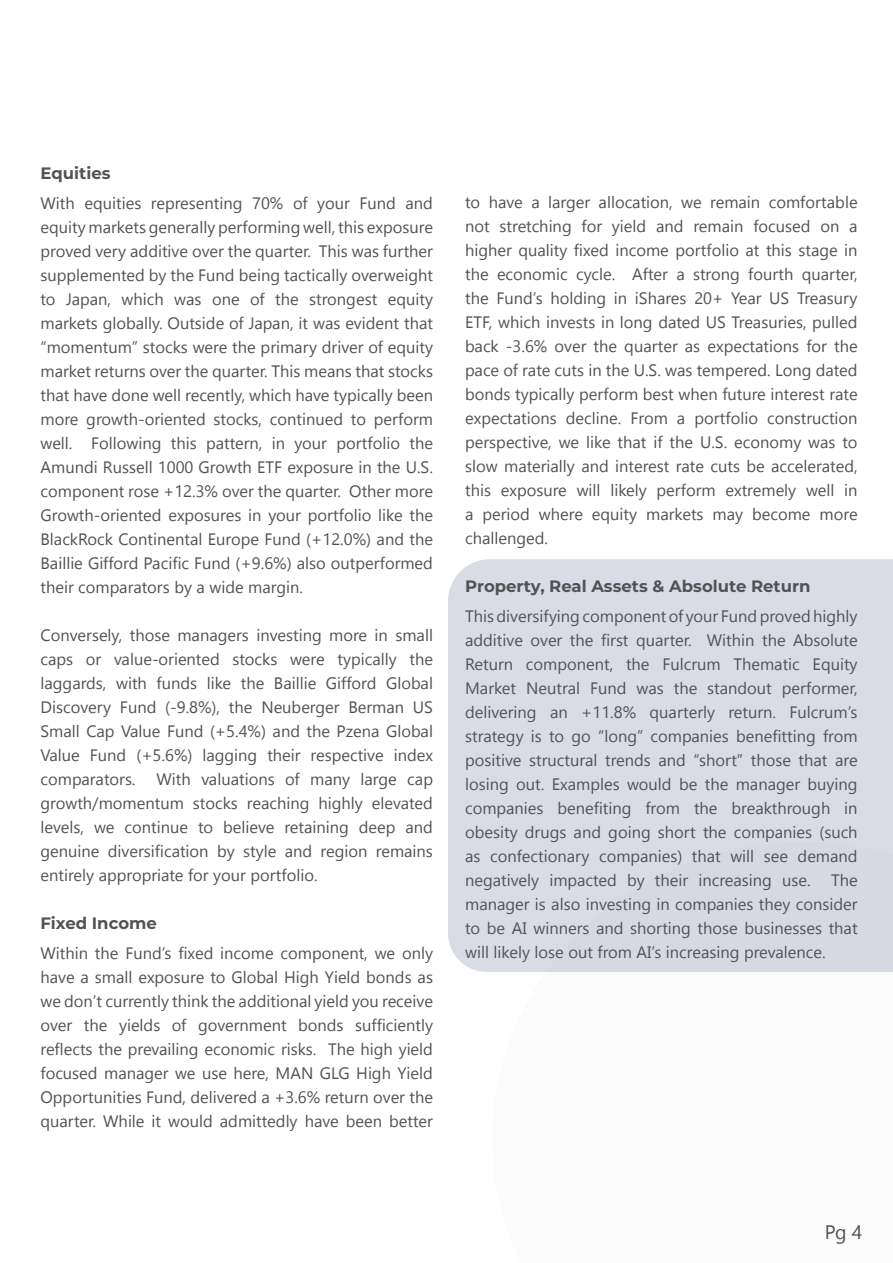
<style>
.page{position:relative;width:893px;height:1263px;background:#fff}
.page>*{position:absolute;margin:0;border:0;box-sizing:border-box;transform-origin:0 0}
.t1{font:19.5px "Gadugi";color:#505355}
._11_16_Reg_JU_Left{font:16.5px/24px "Gadugi";color:#505355;text-align:justify}
._11_16_Reg_JU_Left-2{font:700 16.5px "Montserrat";color:#505355}
</style>
<div class="page">
<div style="left:448px;top:559px;width:445px;height:413px;background:#d9dce5"></div>
<div style="left:492px;top:842px;width:401px;height:130px;background:#d6d9e2"></div>
<p class="_11_16_Reg_JU_Left-2" style="left:40px;top:161px;width:72px">Equities</p>
<p class="_11_16_Reg_JU_Left" style="left:40px;top:191px;width:394px">With equities representing 70% of your Fund and equity markets generally performing well, this exposure proved very additive over the quarter. This was further supplemented by the Fund being tactically overweight to Japan, which was one of the strongest equity markets globally. Outside of Japan, it was evident that “momentum” stocks were the primary driver of equity market returns over the quarter. This means that stocks that have done well recently, which have typically been more growth-oriented stocks, continued to perform well. Following this pattern, in your portfolio the Amundi Russell 1000 Growth ETF exposure in the U.S. component rose +12.3% over the quarter. Other more Growth-oriented exposures in your portfolio like the BlackRock Continental Europe Fund (+12.0%) and the Baillie Gifford Pacific Fund (+9.6%) also outperformed their comparators by a wide margin.</p>
<p class="_11_16_Reg_JU_Left" style="left:40px;top:623px;width:394px">Conversely, those managers investing more in small caps or value-oriented stocks were typically the laggards, with funds like the Baillie Gifford Global Discovery Fund (-9.8%), the Neuberger Berman US Small Cap Value Fund (+5.4%) and the Pzena Global Value Fund (+5.6%) lagging their respective index comparators.</p>
<p class="_11_16_Reg_JU_Left" style="left:40px;top:767px;width:394px;text-indent:116px">With valuations of many large cap growth/momentum stocks reaching highly elevated levels, we continue to believe retaining deep and genuine diversification by style and region remains entirely appropriate for your portfolio.</p>
<p class="_11_16_Reg_JU_Left-2" style="left:40px;top:911px;width:118px">Fixed Income</p>
<p class="_11_16_Reg_JU_Left" style="left:40px;top:941px;width:394px">Within the Fund’s fixed income component, we only have a small exposure to Global High Yield bonds as we don’t currently think the additional yield you receive over the yields of government bonds sufficiently reflects the prevailing economic risks. The high yield focused manager we use here, MAN GLG High Yield Opportunities Fund, delivered a +3.6% return over the quarter. While it would admittedly have been better</p>
<p class="_11_16_Reg_JU_Left" style="left:465px;top:190px;width:394px">to have a larger allocation, we remain comfortable not stretching for yield and remain focused on a higher quality fixed income portfolio at this stage in the economic cycle. After a strong fourth quarter, the Fund’s holding in iShares 20+ Year US Treasury ETF, which invests in long dated US Treasuries, pulled back -3.6% over the quarter as expectations for the pace of rate cuts in the U.S. was tempered. Long dated bonds typically perform best when future interest rate expectations decline. From a portfolio construction perspective, we like that if the U.S. economy was to slow materially and interest rate cuts be accelerated, this exposure will likely perform extremely well in a period where equity markets may become more challenged.</p>
<p class="_11_16_Reg_JU_Left-2" style="left:465px;top:574px;width:347px">Property, Real Assets &amp; Absolute Return</p>
<p class="_11_16_Reg_JU_Left" style="left:465px;top:604px;width:394px">This diversifying component of your Fund proved highly additive over the first quarter. Within the Absolute Return component, the Fulcrum Thematic Equity Market Neutral Fund was the standout performer, delivering an +11.8% quarterly return. Fulcrum’s strategy is to go “long” companies benefitting from positive structural trends and “short” those that are losing out. Examples would be the manager buying companies benefiting from the breakthrough in obesity drugs and going short the companies (such as confectionary companies) that will see demand negatively impacted by their increasing use. The manager is also investing in companies they consider to be AI winners and shorting those businesses that will likely lose out from AI’s increasing prevalence.</p>
<p class="t1" style="left:825px;top:1220px;width:39px">Pg 4</p>
</div>
